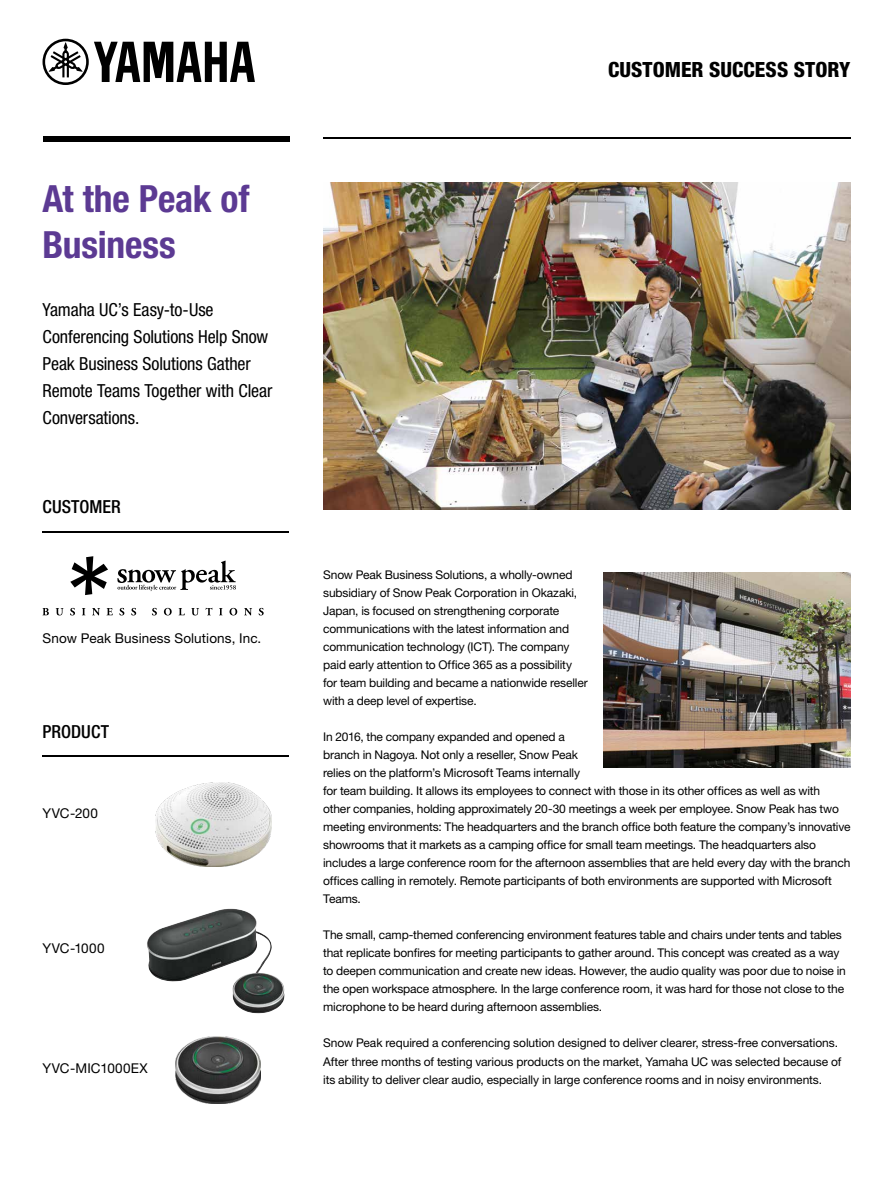
<style>
.page{position:relative;width:893px;height:1191px;background:#fff}
.page>*{position:absolute;margin:0;border:0;box-sizing:border-box;transform-origin:0 0}
.t1{font:700 condensed 37.5px/46.5px "Helvetica Neue LT Std";letter-spacing:-.005em;color:#5c3a93}
.t2{font:800 condensed 21px "Helvetica Neue LT Std";letter-spacing:.005em;color:#000}
.t3{font:condensed 18px/27px "Helvetica Neue LT Std";letter-spacing:-.005em;color:#000}
.t4{font:500 condensed 18px "Helvetica Neue";color:#000}
.t5{font:13.5px "Helvetica Neue LT Std";letter-spacing:.01em;color:#000}
.t6{font:12px/18px "Helvetica Neue LT Std";letter-spacing:-.01em;color:#000}
</style>
<div class="page">
<div style="left:43px;top:137px;width:246px;height:5px;background:#000"></div>
<hr style="left:323px;top:137px;width:527px;height:1px;background:#000">
<svg style="left:43px;top:39px;width:212px;height:46px"></svg>
<img style="left:323px;top:182px;width:527px;height:327px">
<img style="left:155px;top:782px;width:116px;height:84px">
<hr style="left:43px;top:755px;width:246px;height:2px;background:#000">
<img style="left:604px;top:573px;width:246px;height:194px">
<hr style="left:43px;top:531px;width:246px;height:2px;background:#000">
<svg style="left:70px;top:556px;width:38px;height:39px"></svg>
<svg style="left:117px;top:560px;width:119px;height:31px"></svg>
<svg style="left:42px;top:608px;width:7px;height:7px"></svg>
<svg style="left:56px;top:608px;width:8px;height:7px"></svg>
<svg style="left:70px;top:608px;width:5px;height:7px"></svg>
<svg style="left:82px;top:608px;width:3px;height:7px"></svg>
<svg style="left:92px;top:608px;width:8px;height:7px"></svg>
<svg style="left:106px;top:608px;width:7px;height:7px"></svg>
<svg style="left:119px;top:608px;width:5px;height:7px"></svg>
<svg style="left:131px;top:608px;width:5px;height:7px"></svg>
<svg style="left:152px;top:608px;width:5px;height:7px"></svg>
<svg style="left:164px;top:608px;width:8px;height:7px"></svg>
<svg style="left:179px;top:608px;width:6px;height:7px"></svg>
<svg style="left:191px;top:608px;width:8px;height:7px"></svg>
<svg style="left:205px;top:608px;width:7px;height:7px"></svg>
<svg style="left:219px;top:608px;width:4px;height:7px"></svg>
<svg style="left:229px;top:608px;width:8px;height:7px"></svg>
<svg style="left:244px;top:608px;width:8px;height:7px"></svg>
<svg style="left:259px;top:608px;width:5px;height:7px"></svg>
<img style="left:147px;top:908px;width:137px;height:105px">
<img style="left:176px;top:1037px;width:85px;height:66px">
<h1 class="t1" style="left:43px;top:175px;width:209px">At the Peak of<br>Business</h1>
<h3 class="t3" style="left:43px;top:296px;width:231px">Yamaha UC s’ Easy t o- -Use<br>Conferencing Solutions Help Snow<br>Peak Business Solutions Gather<br>Remote Teams Together with Clear<br>Conversations.</h3>
<h3 class="t4" style="left:43px;top:496px;width:80px">CUSTOMER</h3>
<p class="t5" style="left:43px;top:630px;width:220px">Snow Peak Business Solutions, Inc.</p>
<h3 class="t4" style="left:43px;top:720px;width:68px">PRODUCT</h3>
<p class="t5" style="left:43px;top:805px;width:57px">YVC-200</p>
<p class="t5" style="left:43px;top:940px;width:64px">YVC-1000</p>
<p class="t5" style="left:43px;top:1060px;width:107px">YVC-MIC1000EX</p>
<h2 class="t2" style="left:608px;top:56px;width:244px">CUSTOMER SUCCESS STORY</h2>
<p class="t6" style="left:323px;top:566px;width:266px">Snow Peak Business Solutions a, wholly-owned subsidiary of Snow Peak Corporation in Okazaki, Japan is, focused on strengthening corporate communications with the latest information and communication technology (ICT .) The company paid early attention to Office 365 as a possibility for team building and became a nationwide reseller with a deep level of expertise.</p>
<p class="t6" style="left:323px;top:728px;width:529px">In 2016, the company expanded and opened a<br>branch in Nagoya. Not only a reseller, Snow Peak<br>relies on the platform s’ Microsoft Teams internally<br>for team building It. allows its employees to connect with those in its other offices as well as with<br>other companies, holding approximately 20-30 meetings a week per employee. Snow Peak has two meeting environments: The headquarters and the branch office both feature the company s’ innovative showrooms that it markets as a camping office for small team meetings. The headquarters also includes a large conference room for the afternoon assemblies that are held every day with the branch offices calling in remotely. Remote participants of both environments are supported with Microsoft Teams.</p>
<p class="t6" style="left:323px;top:926px;width:524px">The small, camp-themed conferencing environment features table and chairs under tents and tables that replicate bonfires for meeting participants to gather around. This concept was created as a way to deepen communication and create new ideas. However, the audio quality was poor due to noise in the open workspace atmosphere In. the large conference room it, was hard for those not close to the microphone to be heard during afternoon assemblies.</p>
<p class="t6" style="left:323px;top:1034px;width:520px">Snow Peak required a conferencing solution designed to deliver clearer, stress-free conversations.<br>After three months of testing various products on the market, Yamaha UC was selected because of its ability to deliver clear audio, especially in large conference rooms and in noisy environments.</p>
</div>
